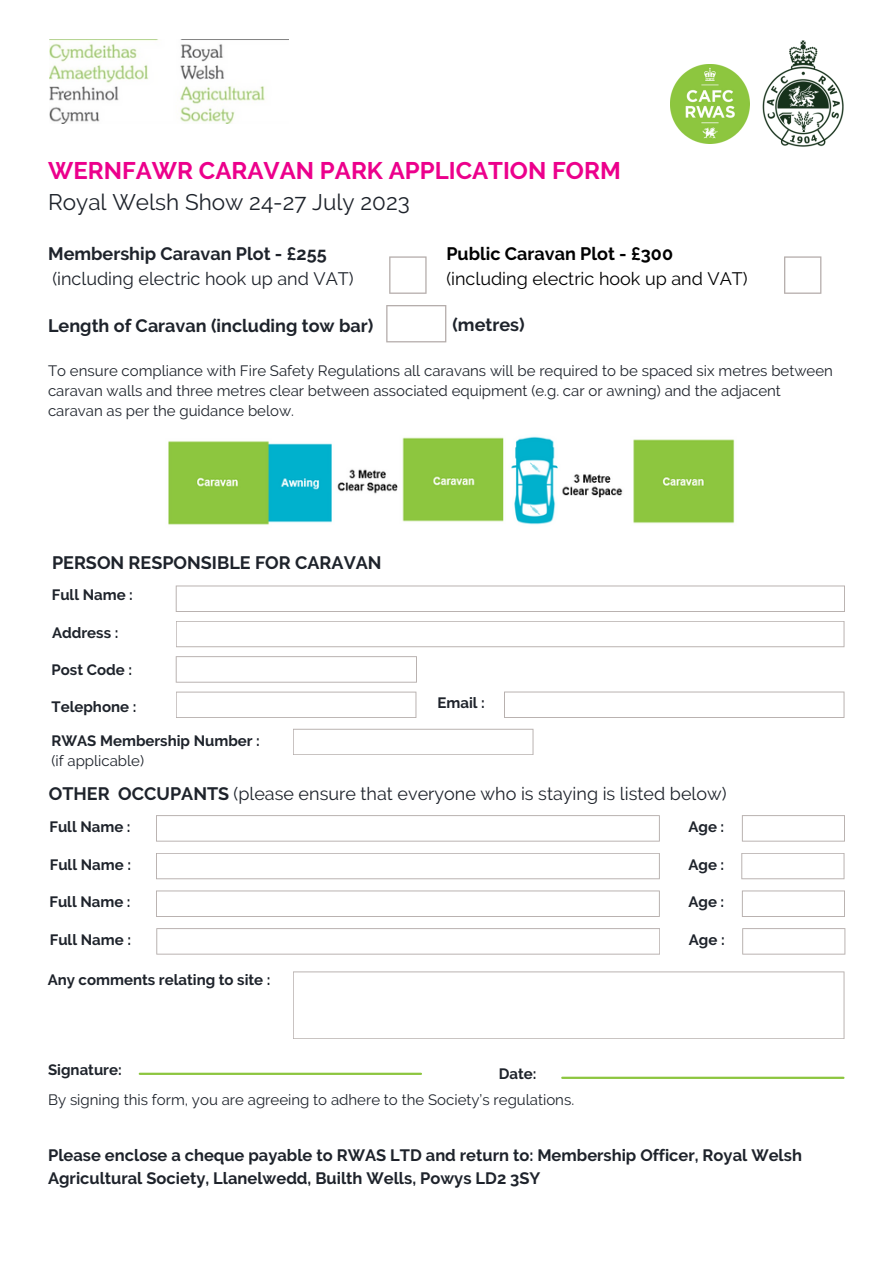
<style>
.page{position:relative;width:893px;height:1264px;background:#fff}
.page>*{position:absolute;margin:0;border:0;box-sizing:border-box;transform-origin:0 0}
.t1{font:700 24px "Raleway";color:#ec008c}
.t2{font:22.5px "Raleway";color:#1e232b}
.t3{font:18px "Raleway";color:#1e232b}
.t4{font:700 18px "Raleway";color:#1e232b}
.t5{font:18px "Raleway";color:#000}
.t6{font:700 18px "Raleway";color:#000}
.t7{font:700 16.5px/22.5px "Raleway";color:#1e232b}
.t8{font:15px/20.2px "Raleway";color:#1e232b}
.t9{font:700 15px "Raleway";color:#1e232b}
.s1{font-weight:700}
</style>
<div class="page">
<hr style="left:140px;top:1072px;width:281px;height:2px;background:#8dc63f">
<svg style="left:176px;top:656px;width:241px;height:26px"></svg>
<svg style="left:176px;top:585px;width:668px;height:27px"></svg>
<svg style="left:176px;top:691px;width:240px;height:27px"></svg>
<svg style="left:176px;top:621px;width:668px;height:26px"></svg>
<svg style="left:504px;top:691px;width:340px;height:27px"></svg>
<img style="left:762px;top:40px;width:82px;height:107px">
<img style="left:50px;top:40px;width:215px;height:83px">
<hr style="left:562px;top:1076px;width:281px;height:2px;background:#8dc63f">
<svg style="left:389px;top:256px;width:37px;height:38px"></svg>
<img style="left:671px;top:64px;width:78px;height:79px">
<img style="left:168px;top:436px;width:567px;height:89px">
<svg style="left:386px;top:305px;width:60px;height:37px"></svg>
<svg style="left:293px;top:728px;width:240px;height:27px"></svg>
<svg style="left:156px;top:815px;width:503px;height:26px"></svg>
<svg style="left:742px;top:815px;width:102px;height:26px"></svg>
<svg style="left:156px;top:853px;width:503px;height:26px"></svg>
<svg style="left:741px;top:853px;width:103px;height:26px"></svg>
<svg style="left:156px;top:890px;width:503px;height:26px"></svg>
<svg style="left:742px;top:890px;width:102px;height:26px"></svg>
<svg style="left:156px;top:928px;width:504px;height:26px"></svg>
<svg style="left:742px;top:928px;width:103px;height:26px"></svg>
<svg style="left:293px;top:971px;width:551px;height:68px"></svg>
<svg style="left:784px;top:256px;width:37px;height:38px"></svg>
<h1 class="t1" style="left:48px;top:156px;width:574px">WERNFAWR CARAVAN PARK APPLICATION FORM</h1>
<h2 class="t2" style="left:48px;top:189px;width:363px">Royal Welsh Show 24-27 July 2023</h2>
<p class="t4" style="left:48px;top:243px;width:280px">Membership Caravan Plot - £255</p>
<p class="t3" style="left:52px;top:268px;width:303px">(including electric hook up and VAT)</p>
<p class="t4" style="left:48px;top:315px;width:327px">Length of Caravan (including tow bar)</p>
<p class="t8" style="left:48px;top:360px;width:786px">To ensure compliance with Fire Safety Regulations all caravans will be required to be spaced six metres between caravan walls and three metres clear between associated equipment (e.g. car or awning) and the adjacent caravan as per the guidance below.</p>
<p class="t6" style="left:446px;top:243px;width:228px">Public Caravan Plot - £300</p>
<p class="t5" style="left:446px;top:268px;width:303px">(including electric hook up and VAT)</p>
<p class="t4" style="left:452px;top:314px;width:74px">(metres)</p>
<p class="t4" style="left:52px;top:552px;width:331px">PERSON RESPONSIBLE FOR CARAVAN</p>
<p class="t9" style="left:52px;top:586px;width:83px">Full Name :</p>
<p class="t9" style="left:52px;top:623px;width:68px">Address :</p>
<p class="t9" style="left:51px;top:660px;width:82px">Post Code :</p>
<p class="t9" style="left:51px;top:697px;width:86px">Telephone :</p>
<p class="t9" style="left:437px;top:694px;width:49px">Email :</p>
<p class="t9" style="left:51px;top:731px;width:210px">RWAS Membership Number :</p>
<p class="t8" style="left:51px;top:750px;width:94px">(if applicable)</p>
<p class="t3" style="left:49px;top:782px;width:679px"><span class="s1">OTHER OCCUPANTS</span> (please ensure that everyone who is staying is listed below)</p>
<p class="t9" style="left:49px;top:817px;width:83px">Full Name :</p>
<p class="t9" style="left:688px;top:817px;width:37px">Age :</p>
<p class="t9" style="left:50px;top:855px;width:83px">Full Name :</p>
<p class="t9" style="left:688px;top:855px;width:37px">Age :</p>
<p class="t9" style="left:49px;top:893px;width:83px">Full Name :</p>
<p class="t9" style="left:688px;top:893px;width:37px">Age :</p>
<p class="t9" style="left:50px;top:930px;width:83px">Full Name :</p>
<p class="t9" style="left:688px;top:930px;width:37px">Age :</p>
<p class="t9" style="left:48px;top:970px;width:224px">Any comments relating to site :</p>
<p class="t9" style="left:48px;top:1060px;width:75px">Signature:</p>
<p class="t9" style="left:498px;top:1065px;width:39px">Date:</p>
<p class="t8" style="left:48px;top:1089px;width:527px">By signing this form, you are agreeing to adhere to the Society’s regulations.</p>
<p class="t7" style="left:48px;top:1143px;width:755px">Please enclose a cheque payable to RWAS LTD and return to: Membership Officer, Royal Welsh<br>Agricultural Society, Llanelwedd, Builth Wells, Powys LD2 3SY</p>
</div>
